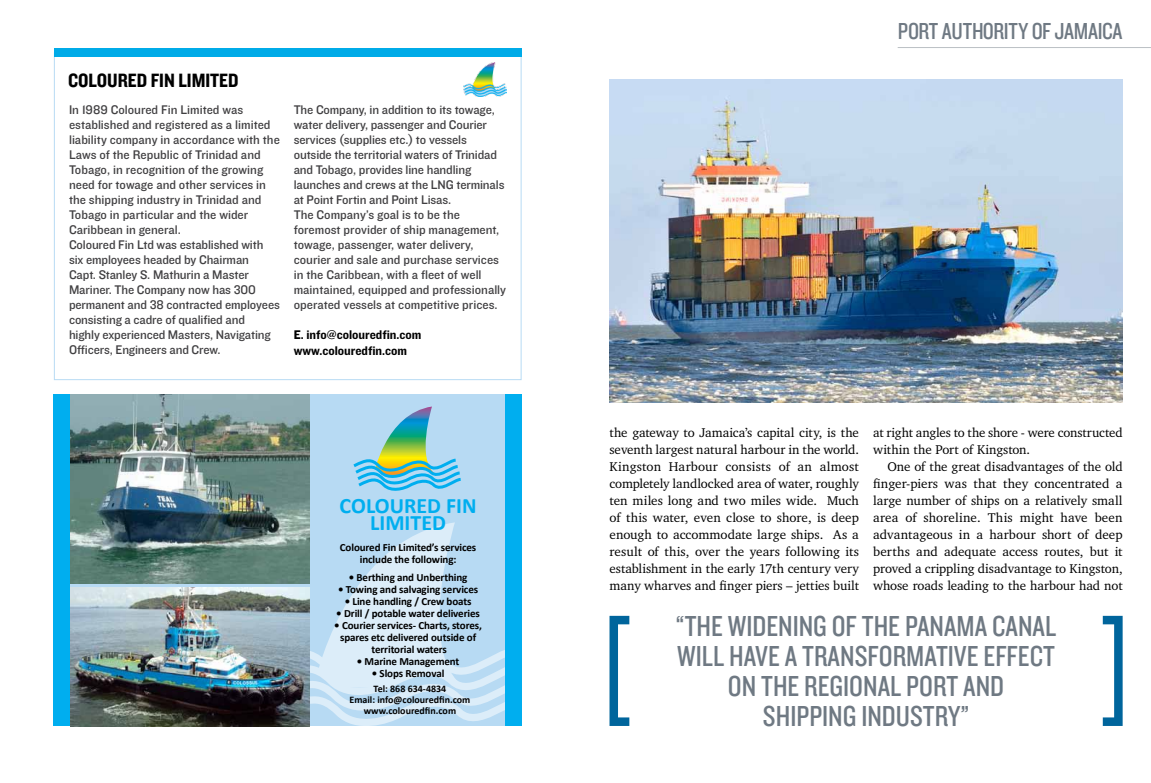
<style>
.page{position:relative;width:1151px;height:783px;background:#fff}
.page>*{position:absolute;margin:0;border:0;box-sizing:border-box;transform-origin:0 0}
.t1{font:30px/30px "Knockout HTF29 Junior Liteweight";color:#6f7983;text-align:center}
.t2{font:24px "Knockout HTF29 Junior Liteweight";letter-spacing:-.01em;color:#6f7983}
.t3{font:700 22px/17px "Calibri";color:#00aeef;text-align:center}
.t4{font:20px "Knockout HTF50 Welterweight";color:#000}
.t5{font:13px/15px "Knockout HTF31 Junior Middlewt";color:#414042}
.t6{font:13px/17px "Charter IT Cby BT";letter-spacing:-.005em;color:#000;text-align:justify}
.t7{font:13px/15px "Knockout HTF51 Middleweight";color:#000}
.t8{font:700 11px/12px "Calibri";letter-spacing:-.01em;color:#000;text-align:center}
.t9{font:700 10px/11px "Calibri";color:#000;text-align:center}
</style>
<div class="page">
<hr style="left:898px;top:47px;width:253px;height:1px;background:#bbc0c4">
<div style="left:70px;top:394px;width:452px;height:332px;background:#b7daf3"></div>
<svg style="left:264px;top:522px;width:241px;height:204px"></svg>
<div style="left:54px;top:394px;width:16px;height:332px;background:#00aeef"></div>
<div style="left:505px;top:394px;width:17px;height:332px;background:#00aeef"></div>
<img style="left:70px;top:587px;width:240px;height:139px">
<img style="left:70px;top:394px;width:240px;height:189px">
<svg style="left:353px;top:406px;width:108px;height:85px"></svg>
<img style="left:609px;top:79px;width:514px;height:323px">
<div style="left:54px;top:48px;width:468px;height:9px;background:#00abe8"></div>
<img style="left:464px;top:63px;width:42px;height:33px">
<svg style="left:609px;top:615px;width:20px;height:110px"></svg>
<svg style="left:1103px;top:615px;width:20px;height:110px"></svg>
<h3 class="t4" style="left:68px;top:69px;width:172px">COLOURED FIN LIMITED</h3>
<p class="t5" style="left:69px;top:103px;width:212px">In 1989 Coloured Fin Limited was established and registered as a limited liability company in accordance with the Laws of the Republic of Trinidad and Tobago, in recognition of the growing need for towage and other services in the shipping industry in Trinidad and Tobago in particular and the wider Caribbean in general.<br>Coloured Fin Ltd was established with six employees headed by Chairman<br>Capt. Stanley S. Mathurin a Master Mariner. The Company now has 300 permanent and 38 contracted employees consisting a cadre of qualified and<br>highly experienced Masters, Navigating Officers, Engineers and Crew.</p>
<p class="t5" style="left:294px;top:103px;width:214px">The Company, in addition to its towage, water delivery, passenger and Courier services (supplies etc.) to vessels outside the territorial waters of Trinidad and Tobago, provides line handling launches and crews at the LNG terminals at Point Fortin and Point Lisas.<br>The Company’s goal is to be the foremost provider of ship management, towage, passenger, water delivery, courier and sale and purchase services in the Caribbean, with a fleet of well maintained, equipped and professionally operated vessels at competitive prices.</p>
<p class="t7" style="left:294px;top:328px;width:129px">E. info@colouredfin.com www.colouredfin.com</p>
<h3 class="t3" style="left:340px;top:496px;width:138px">COLOURED FIN<br>LIMITED</h3>
<p class="t8" style="left:340px;top:540px;width:138px">Coloured Fin Limited’s services include the following:</p>
<p class="t8" style="left:349px;top:570px;width:120px">• Berthing and Unberthing</p>
<p class="t8" style="left:338px;top:582px;width:142px">• Towing and salvaging services</p>
<p class="t8" style="left:345px;top:594px;width:128px">• Line handling / Crew boats</p>
<p class="t8" style="left:336px;top:606px;width:145px">• Drill / potable water deliveries</p>
<p class="t8" style="left:334px;top:618px;width:149px">• Courier services- Charts, stores, spares etc delivered outside of territorial waters</p>
<p class="t8" style="left:357px;top:654px;width:104px">• Marine Management</p>
<p class="t8" style="left:372px;top:666px;width:74px">• Slops Removal</p>
<p class="t9" style="left:350px;top:682px;width:122px">Tel: 868 634-4834<br>Email: info@colouredfin.com www.colouredfin.com</p>
<h2 class="t2" style="left:898px;top:18px;width:226px">PORT AUTHORITY OF JAMAICA</h2>
<p class="t6" style="left:609px;top:423px;width:251px">the gateway to Jamaica’s capital city, is the seventh largest natural harbour in the world.<br>Kingston Harbour consists of an almost completely landlocked area of water, roughly ten miles long and two miles wide. Much of this water, even close to shore, is deep enough to accommodate large ships. As a result of this, over the years following its establishment in the early 17th century very many wharves and finger piers – jetties built</p>
<p class="t6" style="left:873px;top:423px;width:251px">at right angles to the shore - were constructed within the Port of Kingston.</p>
<p class="t6" style="left:873px;top:457px;width:251px;text-indent:14px">One of the great disadvantages of the old finger-piers was that they concentrated a large number of ships on a relatively small area of shoreline. This might have been advantageous in a harbour short of deep berths and adequate access routes, but it proved a crippling disadvantage to Kingston, whose roads leading to the harbour had not</p>
<h1 class="t1" style="left:676px;top:611px;width:382px">“THE WIDENING OF THE PANAMA CANAL<br>WILL HAVE A TRANSFORMATIVE EFFECT<br>ON THE REGIONAL PORT AND<br>SHIPPING INDUSTRY”</h1>
</div>
